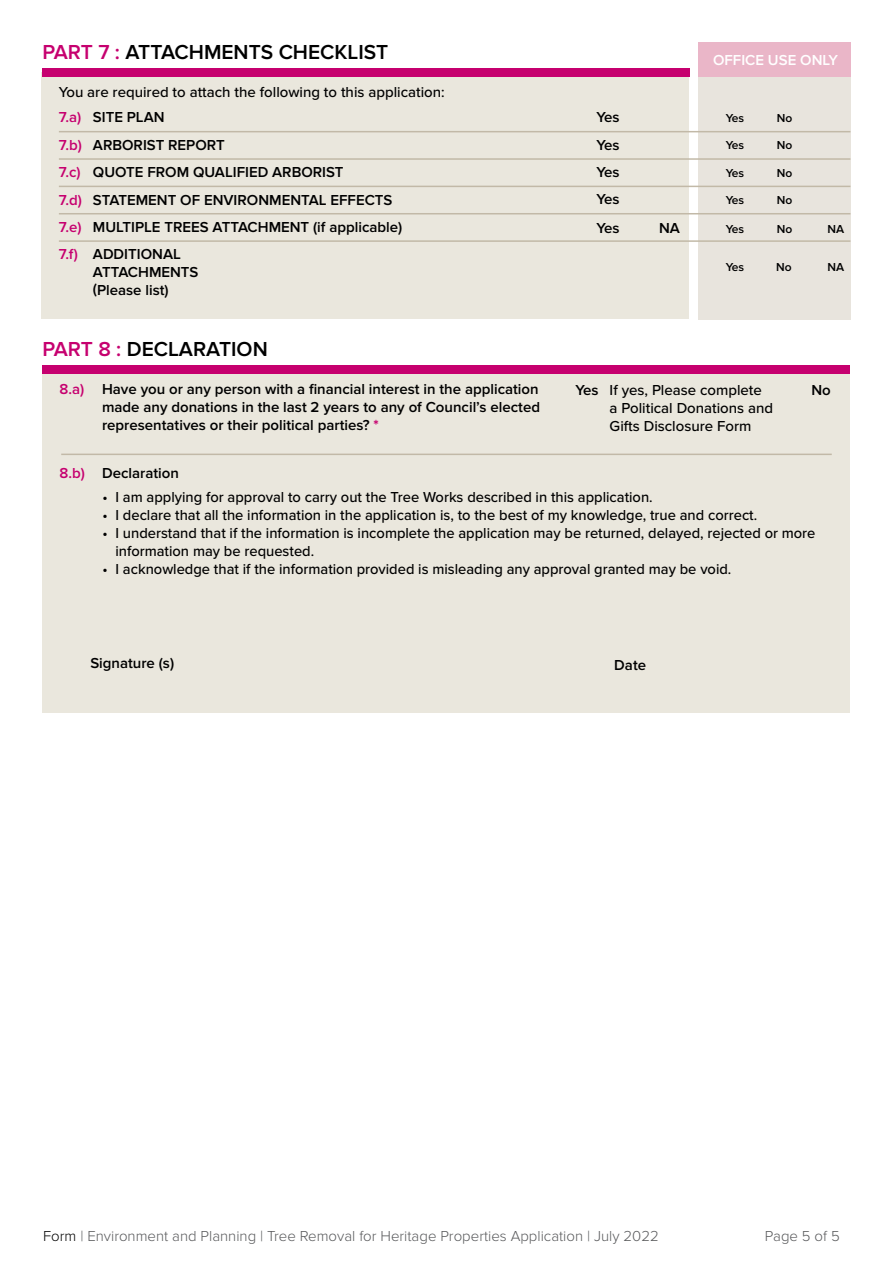
<style>
.page{position:relative;width:893px;height:1263px;background:#fff}
.page>*{position:absolute;margin:0;border:0;box-sizing:border-box;transform-origin:0 0}
.t1{font:600 21px "Proxima Nova";color:#000}
.t2{font:500 15px/18px "Proxima Nova";color:#000}
.t3{font:600 15px/27.3px "Proxima Nova";color:#000}
.t4{font:300 15px "Proxima Nova";color:#58595b}
.t5{font:600 15px "Proxima Nova";color:#fff}
.t6{font:600 12px "Proxima Nova";color:#000}
.s1{color:#c6006f}
.s2{font-weight:600;color:#c6006f}
.s3{font-weight:600}
.s4{font-weight:700;color:#c6006f}
.s5{color:#000}
</style>
<div class="page">
<div style="left:43px;top:365px;width:807px;height:347px;background:#eae7dd"></div>
<div style="left:42px;top:72px;width:647px;height:247px;background:#eae7dd"></div>
<div style="left:698px;top:43px;width:152px;height:277px;background:#e8e4dd"></div>
<div style="left:698px;top:43px;width:152px;height:34px;background:#eab6c8"></div>
<hr style="left:59px;top:131px;width:791px;height:1px;background:#c2b9a7">
<hr style="left:59px;top:158px;width:791px;height:2px;background:#c2b9a7">
<hr style="left:59px;top:186px;width:791px;height:1px;background:#c2b9a7">
<hr style="left:59px;top:213px;width:791px;height:1px;background:#c2b9a7">
<hr style="left:59px;top:240px;width:791px;height:2px;background:#c2b9a7">
<hr style="left:61px;top:454px;width:771px;height:1px;background:#c2b9a7">
<div style="left:43px;top:68px;width:647px;height:9px;background:#c6006f"></div>
<div style="left:43px;top:365px;width:807px;height:9px;background:#c6006f"></div>
<h1 class="t1" style="left:43px;top:40px;width:347px"><span class="s1">PART 7 :</span> ATTACHMENTS CHECKLIST</h1>
<p class="t2" style="left:59px;top:80px;width:387px;line-height:25.5px">You are required to attach the following to this application:<br><span class="s2">7.a)</span> <span class="s3">SITE PLAN</span></p>
<p class="t3" style="left:59px;top:132px;width:345px"><span class="s1">7.b)</span> ARBORIST REPORT<br><span class="s1">7.c)</span> QUOTE FROM QUALIFIED ARBORIST<br><span class="s1">7.d)</span> STATEMENT OF ENVIRONMENTAL EFFECTS<br><span class="s1">7.e)</span> MULTIPLE TREES ATTACHMENT (if applicable)<br><span class="s1">7.f)</span> ADDITIONAL</p>
<p class="t3" style="left:93px;top:264px;width:107px;line-height:18px">ATTACHMENTS (Please list)</p>
<h1 class="t1" style="left:43px;top:337px;width:227px"><span class="s1">PART 8 :</span> DECLARATION</h1>
<p class="t3" style="left:102px;top:381px;width:439px;line-height:18px;text-align:justify;text-indent:-43px"><span class="s1">8.a)</span> Have you or any person with a financial interest in the application made any donations in the last 2 years to any of Council’s elected representatives or their political parties? <span class="s4">*</span></p>
<p class="t3" style="left:60px;top:460px;width:121px"><span class="s1">8.b)</span> Declaration</p>
<p class="t5" style="left:713px;top:52px;width:126px">OFFICE USE ONLY</p>
<p class="t3" style="left:596px;top:104px;width:25px">Yes</p>
<p class="t6" style="left:726px;top:111px;width:20px">Yes</p>
<p class="t6" style="left:777px;top:111px;width:17px">No</p>
<p class="t3" style="left:596px;top:132px;width:25px">Yes</p>
<p class="t6" style="left:726px;top:138px;width:20px">Yes</p>
<p class="t6" style="left:777px;top:138px;width:17px">No</p>
<p class="t3" style="left:596px;top:159px;width:25px">Yes</p>
<p class="t6" style="left:726px;top:166px;width:20px">Yes</p>
<p class="t6" style="left:777px;top:166px;width:17px">No</p>
<p class="t3" style="left:596px;top:186px;width:25px;line-height:28.2px">Yes<br>Yes</p>
<p class="t3" style="left:659px;top:215px;width:22px">NA</p>
<p class="t6" style="left:726px;top:193px;width:20px">Yes</p>
<p class="t6" style="left:726px;top:222px;width:20px">Yes</p>
<p class="t6" style="left:726px;top:260px;width:20px">Yes</p>
<p class="t6" style="left:777px;top:193px;width:17px">No</p>
<p class="t6" style="left:777px;top:222px;width:17px">No</p>
<p class="t6" style="left:776px;top:260px;width:17px">No</p>
<p class="t6" style="left:827px;top:222px;width:18px">NA</p>
<p class="t6" style="left:827px;top:260px;width:18px">NA</p>
<p class="t2" style="left:610px;top:382px;width:165px;text-indent:-34px"><span class="s3">Yes</span> If yes, Please complete a Political Donations and<br>Gifts Disclosure Form</p>
<p class="t3" style="left:811px;top:377px;width:21px">No</p>
<p class="t2" style="left:103px;top:489px;width:552px">• I am applying for approval to carry out the Tree Works described in this application.</p>
<p class="t2" style="left:103px;top:507px;width:656px">• I declare that all the information in the application is, to the best of my knowledge, true and correct.</p>
<p class="t2" style="left:115px;top:525px;width:702px;text-indent:-13px">• I understand that if the information is incomplete the application may be returned, delayed, rejected or more information may be requested.</p>
<p class="t2" style="left:103px;top:561px;width:630px">• I acknowledge that if the information provided is misleading any approval granted may be void.</p>
<p class="t3" style="left:90px;top:650px;width:85px">Signature (s)</p>
<p class="t3" style="left:614px;top:652px;width:33px">Date</p>
<p class="t4" style="left:43px;top:1227px;width:617px"><span class="s5">Form</span> | Environment and Planning | Tree Removal for Heritage Properties Application | July 2022</p>
<p class="t4" style="left:765px;top:1227px;width:76px">Page 5 of 5</p>
</div>
